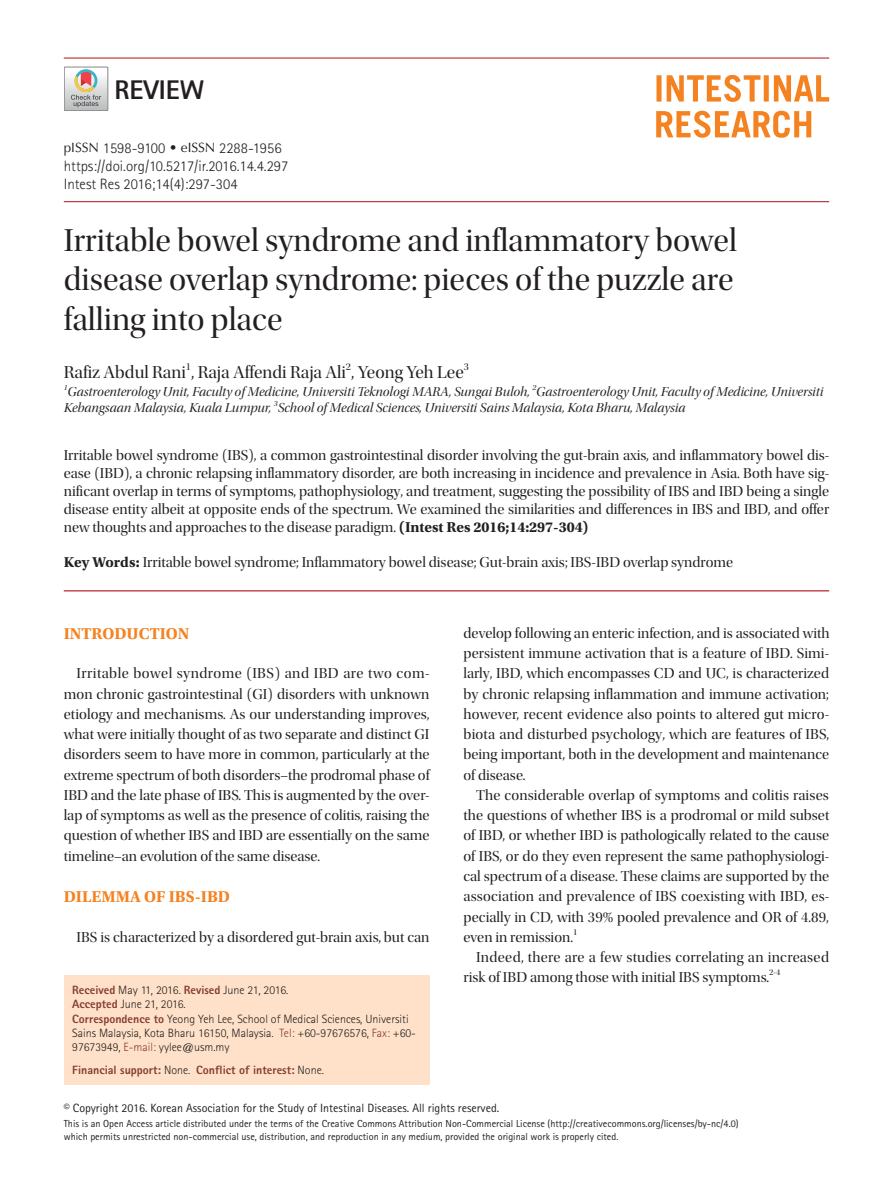
<style>
.page{position:relative;width:893px;height:1191px;background:#fff}
.page>*{position:absolute;margin:0;border:0;box-sizing:border-box;transform-origin:0 0}
.t1{font:33px/39.6px "Utopia Std Disp";color:#231f20;text-align:justify}
.t2{font:800 27px "Rotis Sans Serif Std";color:#231f20}
.t3{font:18px "Utopia Std Disp";color:#231f20}
.t4{font:700 16.5px "Utopia Std";color:#f58220}
.t5{font:15px/20.2px "Utopia Std Disp";color:#231f20;text-align:justify}
.t6{font:300 15px/18px "Rotis Sans Serif Std";color:#231f20}
.t7{font:13.5px "Utopia Std Disp It";color:#231f20}
.t8{font:300 12px/14.4px "Rotis Sans Serif Std";color:#231f20}
.t9{font:12px "Rotis Sans Serif Std";color:#231f20}
.t10{font:800 12px "Rotis Sans Serif Std";color:#843c2f}
.t11{font:10.5px "Utopia Std Disp";color:#231f20}
.t12{font:10.2px/12.3px "Rotis Sans Serif Std";color:#231f20}
.t13{font:8.7px "Utopia Std Disp";color:#231f20}
.t14{font:7.8px "Utopia Std Disp It";color:#231f20}
.s1{font-family:"Optima LT Std";font-weight:400;font-size:13.5px}
.s2{font-family:"Utopia Std";font-weight:700}
.s3{font-weight:800;color:#843c2f}
.s4{color:#843c2f}
.s5{font-weight:300;color:#231f20}
</style>
<div class="page">
<hr style="left:64px;top:58px;width:765px;height:1px;background:#b50e16">
<hr style="left:64px;top:201px;width:765px;height:1px;background:#b50e16">
<svg style="left:656px;top:111px;width:155px;height:27px"></svg>
<svg style="left:656px;top:75px;width:173px;height:27px"></svg>
<svg style="left:64px;top:67px;width:44px;height:44px"></svg>
<hr style="left:64px;top:590px;width:765px;height:1px;background:#b50e16">
<div style="left:64px;top:975px;width:365px;height:109px;background:#fee1c8"></div>
<h2 class="t2" style="left:114px;top:73px;width:92px">REVIEW</h2>
<p class="t6" style="left:64px;top:139px;width:226px"><span class="s1">pISSN</span> 1598-9100 <span class="s1">• eISSN</span> 2288-1956 https://doi.org/10.5217/ir.2016.14.4.297<br>Intest Res 2016;14(4):297-304</p>
<h1 class="t1" style="left:64px;top:221px;width:675px">Irritable bowel syndrome and inflammatory bowel disease overlap syndrome: pieces of the puzzle are falling into place</h1>
<p class="t3" style="left:64px;top:363px;width:402px">Rafiz Abdul Rani , Raja Affendi Raja Ali , Yeong Yeh Lee</p>
<p class="t11" style="left:186px;top:361px;width:7px">1</p>
<p class="t11" style="left:346px;top:361px;width:7px">2</p>
<p class="t11" style="left:464px;top:361px;width:7px">3</p>
<p class="t14" style="left:64px;top:383px;width:5px">1</p>
<p class="t7" style="left:68px;top:385px;width:464px">Gastroenterology Unit, Faculty of Medicine, Universiti Teknologi MARA, Sungai Buloh,</p>
<p class="t14" style="left:532px;top:383px;width:5px">2</p>
<p class="t7" style="left:536px;top:385px;width:289px">Gastroenterology Unit, Faculty of Medicine, Universiti</p>
<p class="t7" style="left:64px;top:401px;width:209px">Kebangsaan Malaysia, Kuala Lumpur,</p>
<p class="t14" style="left:274px;top:399px;width:5px">3</p>
<p class="t7" style="left:278px;top:401px;width:409px">School of Medical Sciences, Universiti Sains Malaysia, Kota Bharu, Malaysia</p>
<p class="t5" style="left:64px;top:446px;width:767px;line-height:18px">Irritable bowel syndrome (IBS), a common gastrointestinal disorder involving the gut-brain axis, and inflammatory bowel dis&shy;ease (IBD), a chronic relapsing inflammatory disorder, are both increasing in incidence and prevalence in Asia. Both have sig&shy;nificant overlap in terms of symptoms, pathophysiology, and treatment, suggesting the possibility of IBS and IBD being a single disease entity albeit at opposite ends of the spectrum. We examined the similarities and differences in IBS and IBD, and offer new thoughts and approaches to the disease paradigm. <span class="s2">(Intest Res 2016;14:297-304)</span></p>
<p class="t5" style="left:64px;top:552px;width:671px"><span class="s2">Key Words:</span> Irritable bowel syndrome; Inflammatory bowel disease; Gut-brain axis; IBS-IBD overlap syndrome</p>
<p class="t4" style="left:64px;top:624px;width:127px">INTRODUCTION</p>
<p class="t5" style="left:64px;top:664px;width:367px;text-indent:13px">Irritable bowel syndrome (IBS) and IBD are two com&shy;mon chronic gastrointestinal (GI) disorders with unknown etiology and mechanisms. As our understanding improves, what were initially thought of as two separate and distinct GI disorders seem to have more in common, particularly at the extreme spectrum of both disorders–the prodromal phase of IBD and the late phase of IBS. This is augmented by the over&shy;lap of symptoms as well as the presence of colitis, raising the question of whether IBS and IBD are essentially on the same timeline–an evolution of the same disease.</p>
<p class="t4" style="left:64px;top:887px;width:168px">DILEMMA OF IBS-IBD</p>
<p class="t5" style="left:77px;top:927px;width:354px">IBS is characterized by a disordered gut-brain axis, but can</p>
<p class="t8" style="left:72px;top:982px;width:345px"><span class="s3">Received</span> May 11, 2016. <span class="s3">Revised</span> June 21, 2016.<br><span class="s3">Accepted</span> June 21, 2016.<br><span class="s3">Correspondence to</span> Yeong Yeh Lee, School of Medical Sciences, Universiti Sains Malaysia, Kota Bharu 16150, Malaysia. <span class="s4">Tel:</span> +60-97676576, <span class="s4">Fax:</span> +60- 97673949, <span class="s4">E-mail:</span> yylee@usm.my</p>
<p class="t10" style="left:72px;top:1062px;width:253px">Financial support: <span class="s5">None.</span> Conflict of interest: <span class="s5">None.</span></p>
<p class="t5" style="left:463px;top:623px;width:368px">develop following an enteric infection, and is associated with persistent immune activation that is a feature of IBD. Simi&shy;larly, IBD, which encompasses CD and UC, is characterized by chronic relapsing inflammation and immune activation; however, recent evidence also points to altered gut micro&shy;biota and disturbed psychology, which are features of IBS, being important, both in the development and maintenance of disease.</p>
<p class="t5" style="left:463px;top:785px;width:367px;text-indent:13px">The considerable overlap of symptoms and colitis raises the questions of whether IBS is a prodromal or mild subset of IBD, or whether IBD is pathologically related to the cause of IBS, or do they even represent the same pathophysiologi&shy;cal spectrum of a disease. These claims are supported by the association and prevalence of IBS coexisting with IBD, es&shy;pecially in CD, with 39% pooled prevalence and OR of 4.89, even in remission.</p>
<p class="t13" style="left:573px;top:927px;width:6px">1</p>
<p class="t5" style="left:463px;top:947px;width:367px;text-indent:13px">Indeed, there are a few studies correlating an increased risk of IBD among those with initial IBS symptoms.</p>
<p class="t13" style="left:769px;top:967px;width:13px">2-4</p>
<p class="t9" style="left:64px;top:1101px;width:437px">© Copyright 2016. Korean Association for the Study of Intestinal Diseases. All rights reserved.</p>
<p class="t12" style="left:64px;top:1117px;width:676px">This is an Open Access article distributed under the terms of the Creative Commons Attribution Non-Commercial License (http://creativecommons.org/licenses/by-nc/4.0) which permits unrestricted non-commercial use, distribution, and reproduction in any medium, provided the original work is properly cited.</p>
</div>
